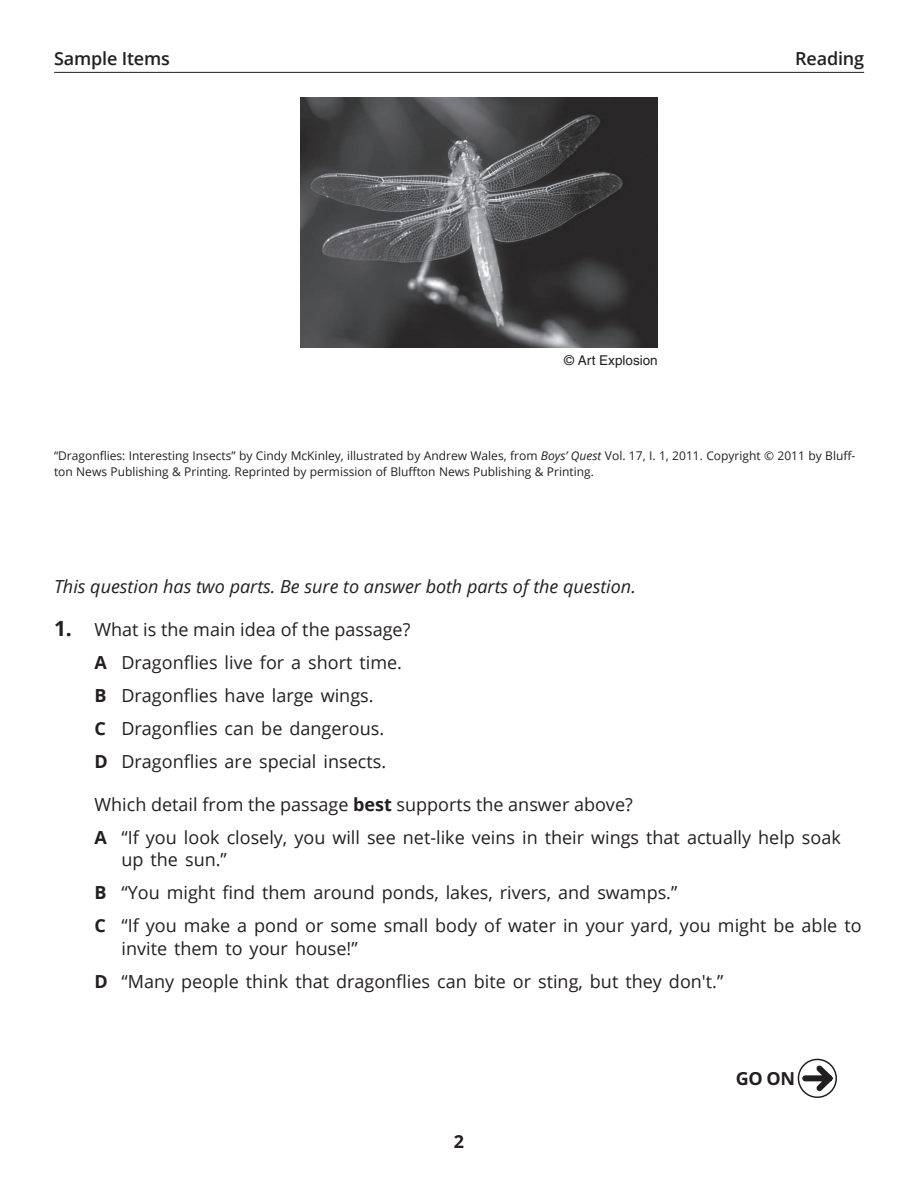
<style>
.page{position:relative;width:918px;height:1188px;background:#fff}
.page>*{position:absolute;margin:0;border:0;box-sizing:border-box;transform-origin:0 0}
.t1{font:18px/33px "Open Sans";color:#231f20}
.t2{font:italic 18px "Open Sans";color:#231f20}
.t3{font:600 18px "Open Sans";letter-spacing:-.01em;color:#231f20}
.t4{font:700 18px "Open Sans";color:#231f20}
.t5{font:13.5px "Helvetica";color:#231f20}
.t6{font:12px/16.5px "Open Sans";color:#231f20}
.s1{font-style:italic}
.s2{font-weight:700;font-size:21px}
.s3{font-weight:700}
</style>
<div class="page">
<div style="left:798px;top:1059px;width:39px;height:39px;border:2px solid #231f20;border-radius:50%"></div>
<svg style="left:799px;top:1060px;width:38px;height:37px"></svg>
<hr style="left:54px;top:72px;width:810px;height:1px;background:#231f20">
<img style="left:301px;top:97px;width:357px;height:251px">
<p class="t3" style="left:54px;top:46px;width:117px">Sample Items</p>
<p class="t3" style="left:795px;top:46px;width:70px">Reading</p>
<p class="t5" style="left:564px;top:352px;width:95px">© Art Explosion</p>
<p class="t6" style="left:54px;top:447px;width:803px">“Dragonflies: Interesting Insects” by Cindy McKinley, illustrated by Andrew Wales, from <span class="s1">Boys’ Quest</span> Vol. 17, I. 1, 2011. Copyright © 2011 by Bluff&shy;ton News Publishing &amp; Printing. Reprinted by permission of Bluffton News Publishing &amp; Printing.</p>
<p class="t2" style="left:54px;top:575px;width:583px">This question has two parts. Be sure to answer both parts of the question.</p>
<p class="t1" style="left:94px;top:613px;width:317px;text-indent:-40px"><span class="s2">1.</span> What is the main idea of the passage?<br><span class="s3">A</span> Dragonflies live for a short time.<br><span class="s3">B</span> Dragonflies have large wings.<br><span class="s3">C</span> Dragonflies can be dangerous.<br><span class="s3">D</span> Dragonflies are special insects.</p>
<p class="t1" style="left:94px;top:787px;width:748px">Which detail from the passage <span class="s3">best</span> supports the answer above?<br><span class="s3">A</span> “If you look closely, you will see net-like veins in their wings that actually help soak</p>
<p class="t1" style="left:94px;top:843px;width:769px;text-indent:27px">up the sun.”<br><span class="s3">B</span> “You might find them around ponds, lakes, rivers, and swamps.”<br><span class="s3">C</span> “If you make a pond or some small body of water in your yard, you might be able to</p>
<p class="t1" style="left:94px;top:931px;width:630px;text-indent:27px">invite them to your house!”<br><span class="s3">D</span> “Many people think that dragonflies can bite or sting, but they don′t.”</p>
<p class="t4" style="left:454px;top:1129px;width:12px">2</p>
<p class="t4" style="left:736px;top:1065px;width:61px">GO ON</p>
</div>
